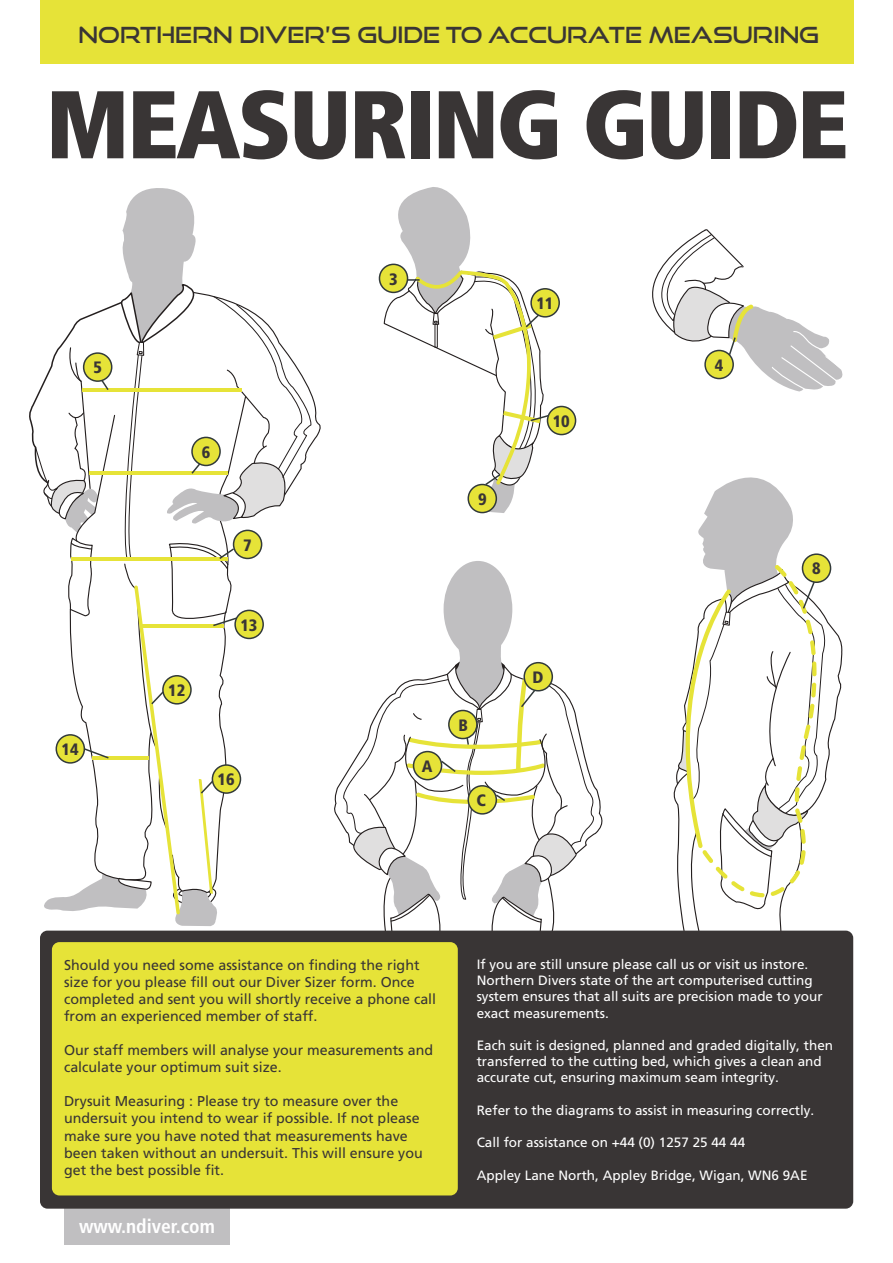
<style>
.page{position:relative;width:893px;height:1263px;background:#fff}
.page>*{position:absolute;margin:0;border:0;box-sizing:border-box;transform-origin:0 0}
.t1{font:900 condensed 96px "Frutiger LT Std";letter-spacing:-.025em;color:#393535}
.t2{font:22.5px "Good Times Rg";color:#393535}
.t3{font:700 condensed 19.5px "Frutiger LT Std";color:#fff}
.t4{font:900 condensed 16.5px "Frutiger LT Std";color:#393535}
.t5{font:14.25px/17.1px "Frutiger LT Std";color:#393535}
.t6{font:13.5px/16.2px "Frutiger LT Std";color:#fff}
</style>
<div class="page">
<div style="left:64px;top:1203px;width:165px;height:41px;background:#c0bfc1"></div>
<div style="left:40px;top:0;width:813px;height:64px;background:#e6e338"></div>
<div style="left:40px;top:931px;width:813px;height:277px;background:#393535;border-radius:8px"></div>
<div style="left:52px;top:942px;width:406px;height:253px;background:#e6e338;border-radius:8px"></div>
<svg style="left:379px;top:264px;width:29px;height:29px"></svg>
<svg style="left:652px;top:229px;width:191px;height:163px"></svg>
<svg style="left:665px;top:477px;width:177px;height:454px"></svg>
<div style="left:547px;top:406px;width:29px;height:29px;background:#e6e338;border:2px solid #323a3a;border-radius:50%"></div>
<svg style="left:530px;top:288px;width:30px;height:30px"></svg>
<svg style="left:381px;top:187px;width:172px;height:326px"></svg>
<svg style="left:29px;top:188px;width:292px;height:738px"></svg>
<svg style="left:333px;top:561px;width:274px;height:370px"></svg>
<h2 class="t2" style="left:79px;top:21px;width:742px">NORTHERN DIVER’S GUIDE TO ACCURATE MEASURING</h2>
<h1 class="t1" style="left:46px;top:66px;width:804px">MEASURING GUIDE</h1>
<p class="t4" style="left:389px;top:269px;width:10px">3</p>
<p class="t4" style="left:536px;top:293px;width:19px">11</p>
<p class="t4" style="left:93px;top:358px;width:10px">5</p>
<p class="t4" style="left:715px;top:355px;width:10px">4</p>
<p class="t4" style="left:62px;top:739px;width:19px">14</p>
<p class="t4" style="left:202px;top:442px;width:10px">6</p>
<p class="t4" style="left:168px;top:680px;width:19px">12</p>
<p class="t4" style="left:243px;top:535px;width:10px">7</p>
<p class="t4" style="left:240px;top:615px;width:19px">13</p>
<p class="t4" style="left:218px;top:769px;width:19px">16</p>
<p class="t4" style="left:478px;top:489px;width:10px">9</p>
<p class="t4" style="left:553px;top:411px;width:19px">10</p>
<p class="t4" style="left:422px;top:756px;width:12px">A</p>
<p class="t4" style="left:459px;top:715px;width:11px">B</p>
<p class="t4" style="left:476px;top:790px;width:11px">C</p>
<p class="t4" style="left:532px;top:667px;width:13px">D</p>
<p class="t4" style="left:812px;top:559px;width:10px">8</p>
<p class="t5" style="left:64px;top:956px;width:374px">Should you need some assistance on finding the right size for you please fill out our Diver Sizer form. Once completed and sent you will shortly receive a phone call from an experienced member of staff.</p>
<p class="t5" style="left:64px;top:1042px;width:371px">Our staff members will analyse your measurements and calculate your optimum suit size.</p>
<p class="t5" style="left:64px;top:1093px;width:360px">Drysuit Measuring : Please try to measure over the undersuit you intend to wear if possible. If not please make sure you have noted that measurements have been taken without an undersuit. This will ensure you get the best possible fit.</p>
<h3 class="t3" style="left:79px;top:1215px;width:137px">www.ndiver.com</h3>
<p class="t6" style="left:477px;top:956px;width:347px">If you are still unsure please call us or visit us instore.<br>Northern Divers state of the art computerised cutting system ensures that all suits are precision made to your exact measurements.</p>
<p class="t6" style="left:477px;top:1037px;width:358px">Each suit is designed, planned and graded digitally, then transferred to the cutting bed, which gives a clean and accurate cut, ensuring maximum seam integrity.</p>
<p class="t6" style="left:477px;top:1102px;width:339px">Refer to the diagrams to assist in measuring correctly.</p>
<p class="t6" style="left:477px;top:1134px;width:270px">Call for assistance on +44 (0) 1257 25 44 44</p>
<p class="t6" style="left:477px;top:1167px;width:332px">Appley Lane North, Appley Bridge, Wigan, WN6 9AE</p>
</div>
